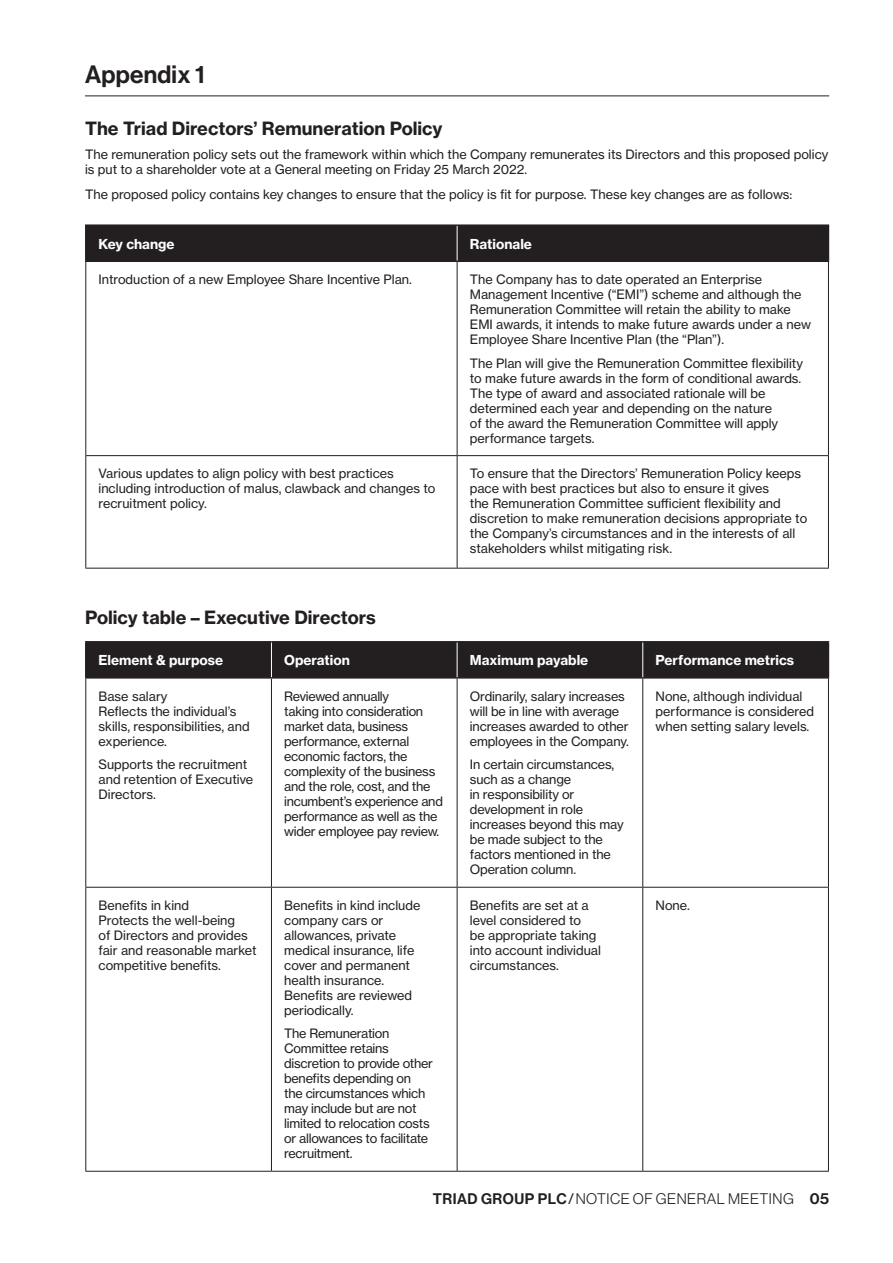
<style>
.page{position:relative;width:893px;height:1263px;background:#fff}
.page>*{position:absolute;margin:0;border:0;box-sizing:border-box;transform-origin:0 0}
.H__Haas_bold{font:24.6px "N Haas Grotesk DS Pro 65 Md";letter-spacing:.01em;color:#231f20}
.P4_1_Head{font:18px "N Haas Grotesk TX Pro 75 Bd";color:#231f20}
.t1{font:15px "N Haas Grotesk DS Pro 45 Lt";letter-spacing:.035em;color:#231f20}
.P4_1_Head-2{font:13.5px "N Haas Grotesk TX Pro 75 Bd";color:#fff}
.P4_1_Head-3{font:12.75px/15px "N Haas Grotesk TX Pro 55 Rg";color:#231f20}
.P4_1_Head-4{font:12.75px/15px "N Haas Grotesk TX Pro 55 Rg";letter-spacing:-.02em;color:#231f20}
.s1{font-family:"N Haas Grotesk DS Pro 65 Md"}
.s2{font-family:"N Haas Grotesk DS Pro 55 Rg"}
</style>
<div class="page">
<hr style="left:85px;top:96px;width:744px;height:1px;background:#231f20">
<div style="left:87px;top:226px;width:741px;height:34px;background:#231f20"></div>
<hr style="left:85px;top:224px;width:372px;height:2px;background:#231f20">
<hr style="left:85px;top:226px;width:2px;height:34px;background:#231f20">
<hr style="left:457px;top:224px;width:372px;height:2px;background:#231f20">
<hr style="left:828px;top:226px;width:1px;height:34px;background:#231f20">
<hr style="left:85px;top:260px;width:372px;height:2px;background:#231f20">
<hr style="left:457px;top:260px;width:372px;height:2px;background:#231f20">
<hr style="left:85px;top:262px;width:1px;height:193px;background:#231f20">
<hr style="left:457px;top:262px;width:1px;height:193px;background:#231f20">
<hr style="left:828px;top:262px;width:1px;height:193px;background:#231f20">
<hr style="left:85px;top:455px;width:372px;height:1px;background:#231f20">
<hr style="left:85px;top:456px;width:1px;height:112px;background:#231f20">
<hr style="left:457px;top:455px;width:372px;height:1px;background:#231f20">
<hr style="left:457px;top:456px;width:1px;height:112px;background:#231f20">
<hr style="left:828px;top:456px;width:1px;height:112px;background:#231f20">
<hr style="left:85px;top:568px;width:372px;height:1px;background:#231f20">
<hr style="left:457px;top:568px;width:372px;height:1px;background:#231f20">
<hr style="left:457px;top:226px;width:1px;height:34px;background:#fff">
<div style="left:87px;top:642px;width:741px;height:35px;background:#231f20"></div>
<hr style="left:85px;top:641px;width:186px;height:1px;background:#231f20">
<hr style="left:85px;top:642px;width:2px;height:35px;background:#231f20">
<hr style="left:271px;top:641px;width:186px;height:1px;background:#231f20">
<hr style="left:457px;top:641px;width:186px;height:1px;background:#231f20">
<hr style="left:643px;top:641px;width:186px;height:1px;background:#231f20">
<hr style="left:828px;top:642px;width:1px;height:35px;background:#231f20">
<hr style="left:85px;top:677px;width:186px;height:2px;background:#231f20">
<hr style="left:271px;top:677px;width:186px;height:2px;background:#231f20">
<hr style="left:457px;top:677px;width:186px;height:2px;background:#231f20">
<hr style="left:643px;top:677px;width:186px;height:2px;background:#231f20">
<hr style="left:85px;top:679px;width:1px;height:208px;background:#231f20">
<hr style="left:271px;top:679px;width:1px;height:208px;background:#231f20">
<hr style="left:457px;top:679px;width:1px;height:208px;background:#231f20">
<hr style="left:642px;top:679px;width:1px;height:208px;background:#231f20">
<hr style="left:828px;top:679px;width:1px;height:208px;background:#231f20">
<hr style="left:85px;top:887px;width:186px;height:1px;background:#231f20">
<hr style="left:85px;top:887px;width:1px;height:284px;background:#231f20">
<hr style="left:271px;top:887px;width:186px;height:1px;background:#231f20">
<hr style="left:271px;top:887px;width:1px;height:284px;background:#231f20">
<hr style="left:457px;top:887px;width:186px;height:1px;background:#231f20">
<hr style="left:457px;top:887px;width:1px;height:284px;background:#231f20">
<hr style="left:643px;top:887px;width:186px;height:1px;background:#231f20">
<hr style="left:642px;top:887px;width:1px;height:284px;background:#231f20">
<hr style="left:828px;top:887px;width:1px;height:284px;background:#231f20">
<hr style="left:85px;top:1171px;width:186px;height:1px;background:#231f20">
<hr style="left:271px;top:1171px;width:186px;height:1px;background:#231f20">
<hr style="left:457px;top:1171px;width:186px;height:1px;background:#231f20">
<hr style="left:643px;top:1171px;width:186px;height:1px;background:#231f20">
<hr style="left:271px;top:642px;width:1px;height:35px;background:#fff">
<hr style="left:457px;top:642px;width:1px;height:35px;background:#fff">
<hr style="left:642px;top:642px;width:1px;height:35px;background:#fff">
<p class="H__Haas_bold" style="left:85px;top:60px;width:121px">Appendix 1</p>
<p class="P4_1_Head" style="left:85px;top:117px;width:359px">The Triad Directors’ Remuneration Policy</p>
<p class="P4_1_Head-3" style="left:85px;top:147px;width:745px">The remuneration policy sets out the framework within which the Company remunerates its Directors and this proposed policy is put to a shareholder vote at a General meeting on Friday 25 March 2022.</p>
<p class="P4_1_Head-3" style="left:85px;top:187px;width:709px">The proposed policy contains key changes to ensure that the policy is fit for purpose. These key changes are as follows:</p>
<p class="P4_1_Head-2" style="left:99px;top:235px;width:78px">Key change</p>
<p class="P4_1_Head-2" style="left:470px;top:235px;width:64px">Rationale</p>
<p class="P4_1_Head-3" style="left:99px;top:272px;width:315px">Introduction of a new Employee Share Incentive Plan.</p>
<p class="P4_1_Head-3" style="left:470px;top:272px;width:343px">The Company has to date operated an Enterprise Management Incentive (“EMI”) scheme and although the Remuneration Committee will retain the ability to make EMI awards, it intends to make future awards under a new Employee Share Incentive Plan (the “Plan”).</p>
<p class="P4_1_Head-3" style="left:470px;top:356px;width:335px">The Plan will give the Remuneration Committee flexibility to make future awards in the form of conditional awards.<br>The type of award and associated rationale will be determined each year and depending on the nature<br>of the award the Remuneration Committee will apply performance targets.</p>
<p class="P4_1_Head-3" style="left:99px;top:466px;width:338px">Various updates to align policy with best practices including introduction of malus, clawback and changes to recruitment policy.</p>
<p class="P4_1_Head-3" style="left:470px;top:466px;width:339px">To ensure that the Directors’ Remuneration Policy keeps pace with best practices but also to ensure it gives<br>the Remuneration Committee sufficient flexibility and discretion to make remuneration decisions appropriate to the Company’s circumstances and in the interests of all stakeholders whilst mitigating risk.</p>
<p class="P4_1_Head" style="left:85px;top:606px;width:292px">Policy table – Executive Directors</p>
<p class="P4_1_Head-2" style="left:99px;top:652px;width:126px">Element &amp; purpose</p>
<p class="P4_1_Head-2" style="left:284px;top:652px;width:67px">Operation</p>
<p class="P4_1_Head-2" style="left:470px;top:652px;width:120px">Maximum payable</p>
<p class="P4_1_Head-2" style="left:655px;top:652px;width:140px">Performance metrics</p>
<p class="P4_1_Head-3" style="left:99px;top:689px;width:153px">Base salary<br>Reflects the individual’s skills, responsibilities, and experience.</p>
<p class="P4_1_Head-3" style="left:99px;top:757px;width:156px">Supports the recruitment and retention of Executive<br>Directors.</p>
<p class="P4_1_Head-4" style="left:284px;top:689px;width:160px">Reviewed annually<br>taking into consideration market data, business performance, external economic factors, the complexity of the business and the role, cost, and the incumbent’s experience and performance as well as the wider employee pay review.</p>
<p class="P4_1_Head-3" style="left:470px;top:689px;width:160px">Ordinarily, salary increases will be in line with average increases awarded to other employees in the Company.</p>
<p class="P4_1_Head-3" style="left:655px;top:689px;width:160px">None, although individual performance is considered when setting salary levels.</p>
<p class="P4_1_Head-3" style="left:470px;top:757px;width:155px">In certain circumstances, such as a change<br>in responsibility or development in role increases beyond this may be made subject to the factors mentioned in the<br>Operation column.</p>
<p class="P4_1_Head-3" style="left:99px;top:898px;width:160px">Benefits in kind<br>Protects the well-being<br>of Directors and provides fair and reasonable market competitive benefits.</p>
<p class="P4_1_Head-3" style="left:284px;top:898px;width:138px">Benefits in kind include company cars or allowances, private medical insurance, life cover and permanent health insurance.<br>Benefits are reviewed periodically.</p>
<p class="P4_1_Head-4" style="left:284px;top:1026px;width:150px">The Remuneration<br>Committee retains discretion to provide other benefits depending on<br>the circumstances which may include but are not limited to relocation costs or allowances to facilitate recruitment.</p>
<p class="P4_1_Head-3" style="left:470px;top:898px;width:133px">Benefits are set at a level considered to<br>be appropriate taking into account individual circumstances.</p>
<p class="P4_1_Head-3" style="left:655px;top:898px;width:36px">None.</p>
<p class="t1" style="left:433px;top:1191px;width:398px"><span class="s1">TRIAD GROUP PLC</span> <span class="s2">/</span> NOTICE OF GENERAL MEETING <span class="s1">05</span></p>
</div>
